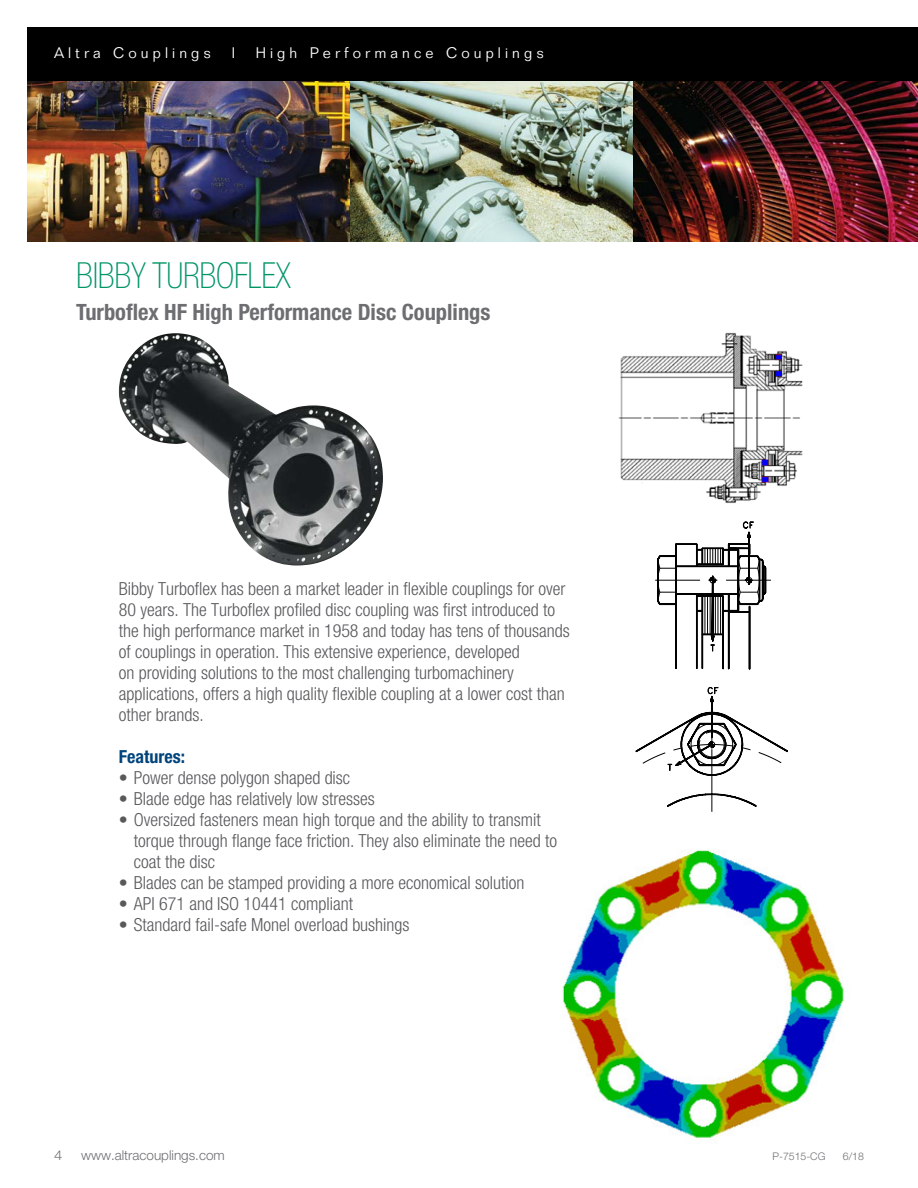
<style>
.page{position:relative;width:918px;height:1188px;background:#fff}
.page>*{position:absolute;margin:0;border:0;box-sizing:border-box;transform-origin:0 0}
.t1{font:100 condensed 36px "Helvetica Neue LT Std";letter-spacing:-.01em;color:#009467;scale:.94 1}
.t2{font:700 condensed 22.5px "Helvetica Neue LT Std";color:#6d6e71}
.t3{font:300 condensed 18px/21px "Helvetica Neue LT Std";color:#58595b}
.t4{font:700 condensed 18px "Helvetica Neue LT Std";color:#00447c}
.t5{font:300 15px "Folio Std";letter-spacing:.275em;color:#fff}
.t6{font:300 13.5px "Helvetica Neue LT Std";color:#6d6e71}
.t7{font:300 13.5px "Helvetica Neue LT Std";color:#6d6e71;scale:1.1 1}
.t8{font:300 10.5px "Helvetica Neue LT Std";color:#6d6e71}
</style>
<div class="page">
<img style="left:619px;top:350px;width:184px;height:136px">
<img style="left:561px;top:850px;width:283px;height:291px">
<img style="left:119px;top:333px;width:264px;height:233px">
<img style="left:350px;top:80px;width:568px;height:162px">
<img style="left:27px;top:80px;width:323px;height:162px">
<div style="left:27px;top:27px;width:891px;height:53px;background:#000"></div>
<hr style="left:655px;top:580px;width:45px;height:1px;background:#000">
<svg style="left:657px;top:332px;width:115px;height:337px"></svg>
<hr style="left:712px;top:749px;width:1px;height:63px;background:#000">
<svg style="left:635px;top:687px;width:152px;height:93px"></svg>
<svg style="left:667px;top:791px;width:90px;height:16px"></svg>
<p class="t5" style="left:54px;top:44px;width:158px">Altra Couplings</p>
<p class="t5" style="left:232px;top:44px;width:5px">I</p>
<p class="t5" style="left:256px;top:44px;width:290px">High Performance Couplings</p>
<p class="t1" style="left:76px;top:255px;width:230px">BIBBY TURBOFLEX</p>
<p class="t2" style="left:76px;top:298px;width:416px">Turboflex HF High Performance Disc Couplings</p>
<p class="t3" style="left:119px;top:578px;width:452px">Bibby Turboflex has been a market leader in flexible couplings for over 80 years. The Turboflex profiled disc coupling was first introduced to the high performance market in 1958 and today has tens of thousands of couplings in operation. This extensive experience, developed<br>on providing solutions to the most challenging turbomachinery applications, offers a high quality flexible coupling at a lower cost than other brands.</p>
<p class="t4" style="left:119px;top:746px;width:68px">Features:</p>
<p class="t3" style="left:119px;top:767px;width:233px">• Power dense polygon shaped disc</p>
<p class="t3" style="left:119px;top:788px;width:258px">• Blade edge has relatively low stresses</p>
<p class="t3" style="left:134px;top:809px;width:425px;text-indent:-15px">• Oversized fasteners mean high torque and the ability to transmit torque through flange face friction. They also eliminate the need to coat the disc</p>
<p class="t3" style="left:119px;top:872px;width:407px">• Blades can be stamped providing a more economical solution</p>
<p class="t3" style="left:119px;top:893px;width:236px">• API 671 and ISO 10441 compliant</p>
<p class="t3" style="left:119px;top:914px;width:292px">• Standard fail-safe Monel overload bushings</p>
<p class="t7" style="left:54px;top:1147px;width:9px">4</p>
<p class="t6" style="left:81px;top:1147px;width:145px">www.altracouplings.com</p>
<p class="t8" style="left:773px;top:1150px;width:54px">P-7515-CG</p>
<p class="t8" style="left:843px;top:1150px;width:23px">6/18</p>
</div>
